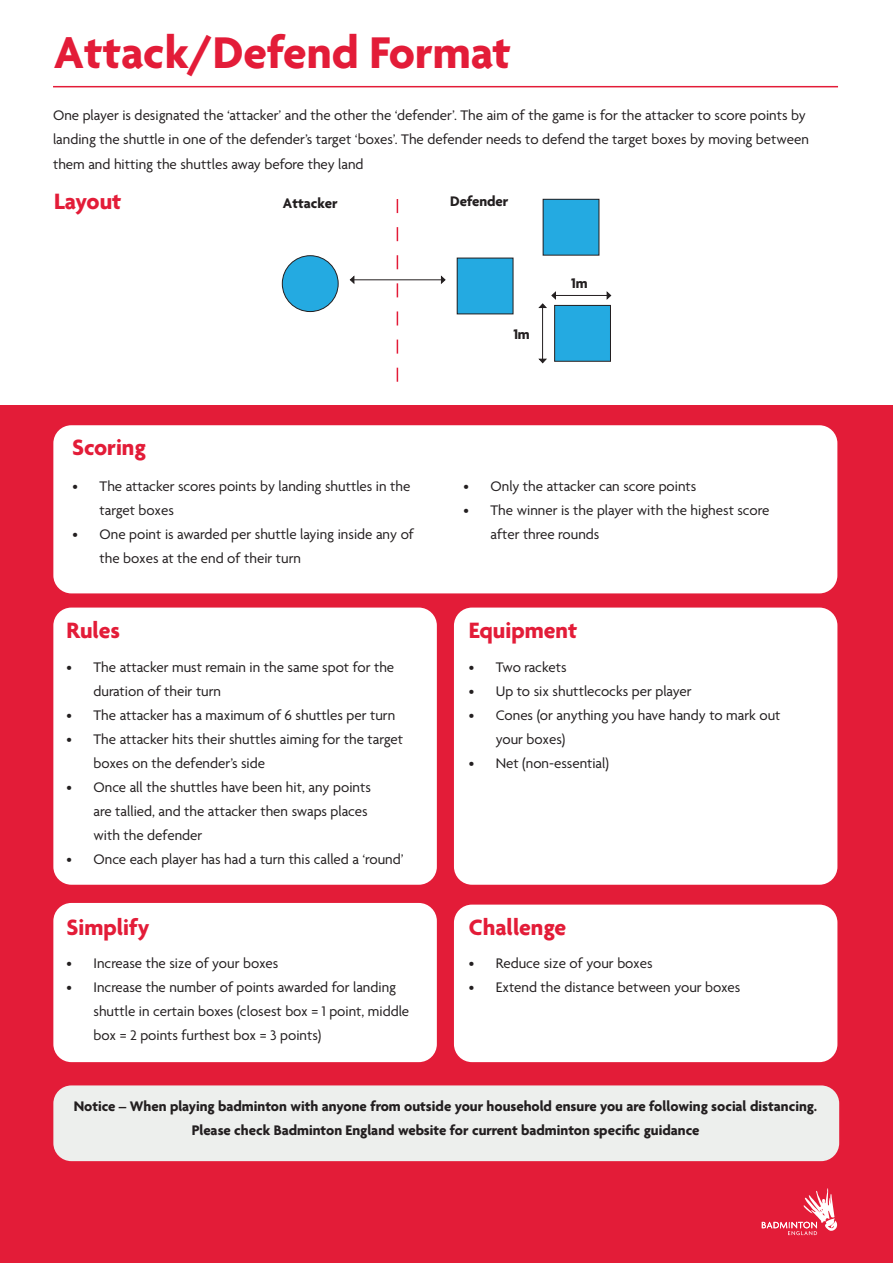
<style>
.page{position:relative;width:893px;height:1263px;background:#fff}
.page>*{position:absolute;margin:0;border:0;box-sizing:border-box;transform-origin:0 0}
.Subheading{font:700 48px "Agenda";color:#e31c38}
.Subheading-2{font:700 24px "Agenda";color:#e31c38}
.Main_Paragraph{font:15px/24px "Agenda";color:#231f20}
.Main_Paragraph-2{font:700 15px/24px "Agenda";color:#231f20;text-align:center}
</style>
<div class="page">
<hr style="left:53px;top:86px;width:785px;height:1px;background:#e31c38">
<div style="left:555px;top:305px;width:55px;height:56px;background:#24aae1"></div>
<div style="left:554px;top:305px;width:57px;height:57px;border:1px solid #231f20"></div>
<div style="left:282px;top:256px;width:56px;height:56px;background:#24aae1;border-radius:28px"></div>
<div style="left:282px;top:255px;width:56px;height:57px;border:1px solid #231f20;border-radius:28px"></div>
<div style="left:457px;top:258px;width:56px;height:56px;background:#24aae1"></div>
<div style="left:543px;top:199px;width:56px;height:56px;background:#24aae1"></div>
<svg style="left:397px;top:199px;width:1px;height:183px"></svg>
<svg style="left:441px;top:275px;width:5px;height:9px"></svg>
<hr style="left:352px;top:280px;width:89px;height:1px;background:#231f20">
<svg style="left:350px;top:276px;width:5px;height:8px"></svg>
<hr style="left:553px;top:295px;width:56px;height:1px;background:#231f20">
<svg style="left:606px;top:291px;width:5px;height:8px"></svg>
<hr style="left:542px;top:306px;width:1px;height:56px;background:#231f20">
<svg style="left:539px;top:358px;width:8px;height:5px"></svg>
<svg style="left:538px;top:291px;width:18px;height:17px"></svg>
<div style="left:0;top:405px;width:893px;height:858px;background:#e31c38"></div>
<div style="left:53px;top:1085px;width:786px;height:76px;background:#edefed;border-radius:18px"></div>
<svg style="left:762px;top:1188px;width:75px;height:47px"></svg>
<div style="left:53px;top:903px;width:384px;height:159px;background:#fff;border-radius:18px"></div>
<div style="left:53px;top:608px;width:384px;height:277px;background:#fff;border-radius:18px"></div>
<div style="left:53px;top:425px;width:784px;height:168px;background:#fff;border-radius:18px"></div>
<div style="left:454px;top:608px;width:383px;height:277px;background:#fff;border-radius:18px"></div>
<div style="left:454px;top:905px;width:383px;height:157px;background:#fff;border-radius:18px"></div>
<p class="Subheading" style="left:54px;top:27px;width:458px">Attack/Defend Format</p>
<p class="Main_Paragraph" style="left:53px;top:105px;width:757px">One player is designated the ‘attacker’ and the other the ‘defender’. The aim of the game is for the attacker to score points by landing the shuttle in one of the defender’s target ‘boxes’. The defender needs to defend the target boxes by moving between them and hitting the shuttles away before they land</p>
<p class="Subheading-2" style="left:54px;top:188px;width:69px">Layout</p>
<p class="Subheading-2" style="left:72px;top:434px;width:75px">Scoring</p>
<p class="Main_Paragraph-2" style="left:283px;top:192px;width:56px">Attacker</p>
<p class="Main_Paragraph-2" style="left:450px;top:190px;width:60px">Defender</p>
<p class="Main_Paragraph-2" style="left:513px;top:323px;width:18px">1m</p>
<p class="Main_Paragraph-2" style="left:571px;top:272px;width:18px">1m</p>
<p class="Main_Paragraph" style="left:100px;top:475px;width:312px;text-indent:-27px">• The attacker scores points by landing shuttles in the target boxes</p>
<p class="Main_Paragraph" style="left:100px;top:523px;width:316px;text-indent:-27px">• One point is awarded per shuttle laying inside any of the boxes at the end of their turn</p>
<p class="Main_Paragraph" style="left:463px;top:475px;width:234px">• Only the attacker can score points</p>
<p class="Main_Paragraph" style="left:490px;top:499px;width:280px;text-indent:-27px">• The winner is the player with the highest score after three rounds</p>
<p class="Subheading-2" style="left:67px;top:618px;width:55px">Rules</p>
<p class="Subheading-2" style="left:469px;top:618px;width:110px">Equipment</p>
<p class="Main_Paragraph" style="left:94px;top:656px;width:302px;text-indent:-27px">• The attacker must remain in the same spot for the duration of their turn</p>
<p class="Main_Paragraph" style="left:67px;top:704px;width:330px">• The attacker has a maximum of 6 shuttles per turn</p>
<p class="Main_Paragraph" style="left:94px;top:728px;width:311px;text-indent:-27px">• The attacker hits their shuttles aiming for the target boxes on the defender’s side</p>
<p class="Main_Paragraph" style="left:94px;top:776px;width:279px;text-indent:-27px">• Once all the shuttles have been hit, any points are tallied, and the attacker then swaps places with the defender</p>
<p class="Main_Paragraph" style="left:67px;top:848px;width:339px">• Once each player has had a turn this called a ‘round’</p>
<p class="Main_Paragraph" style="left:469px;top:656px;width:99px">• Two rackets</p>
<p class="Main_Paragraph" style="left:469px;top:680px;width:224px">• Up to six shuttlecocks per player</p>
<p class="Main_Paragraph" style="left:496px;top:704px;width:286px;text-indent:-27px">• Cones (or anything you have handy to mark out your boxes)</p>
<p class="Main_Paragraph" style="left:469px;top:752px;width:142px">• Net (non-essential)</p>
<p class="Subheading-2" style="left:67px;top:915px;width:84px">Simplify</p>
<p class="Subheading-2" style="left:469px;top:915px;width:99px">Challenge</p>
<p class="Main_Paragraph" style="left:67px;top:952px;width:213px">• Increase the size of your boxes</p>
<p class="Main_Paragraph" style="left:94px;top:976px;width:317px;text-indent:-27px">• Increase the number of points awarded for landing shuttle in certain boxes (closest box = 1 point, middle box = 2 points furthest box = 3 points)</p>
<p class="Main_Paragraph" style="left:469px;top:952px;width:185px">• Reduce size of your boxes</p>
<p class="Main_Paragraph" style="left:469px;top:976px;width:273px">• Extend the distance between your boxes</p>
<p class="Main_Paragraph-2" style="left:74px;top:1095px;width:745px">Notice – When playing badminton with anyone from outside your household ensure you are following social distancing.<br>Please check Badminton England website for current badminton specific guidance</p>
</div>
